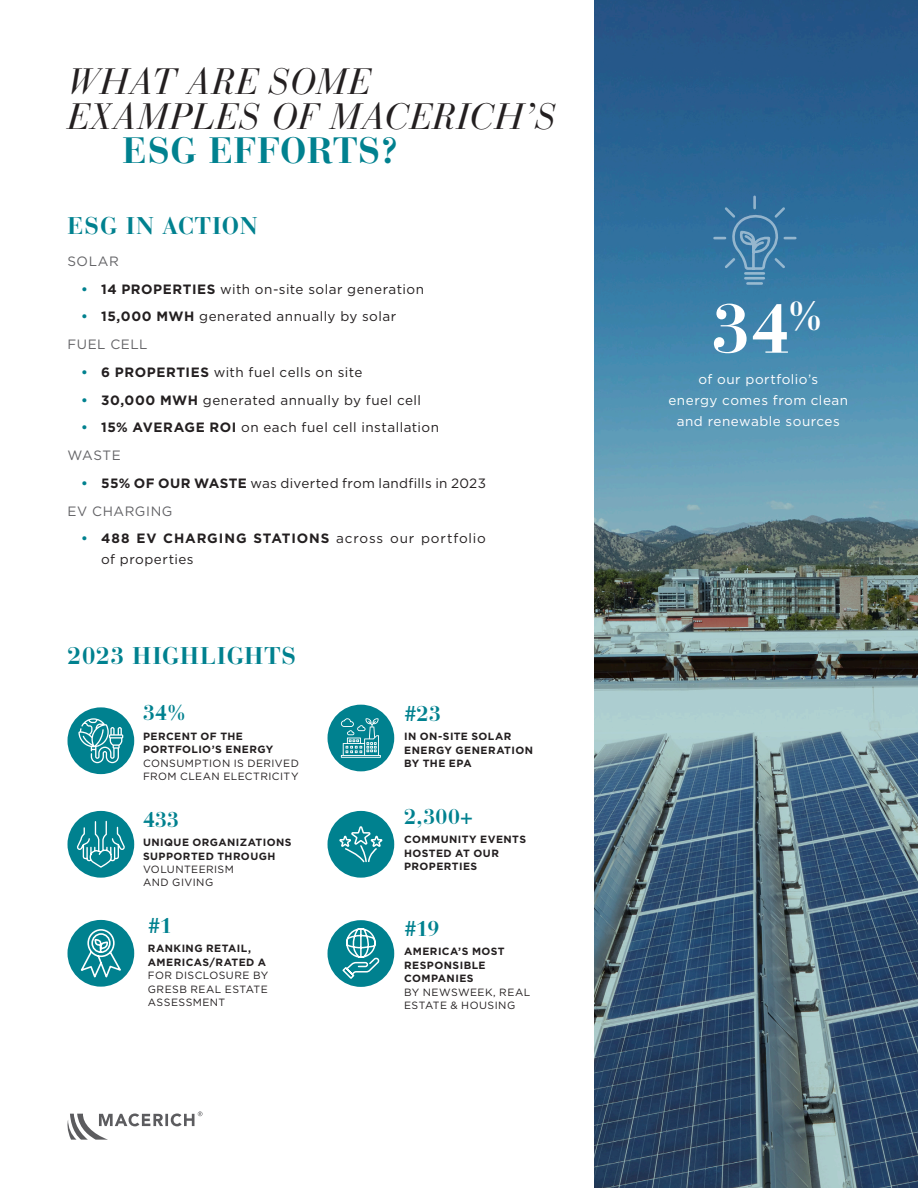
<style>
.page{position:relative;width:918px;height:1188px;background:#fff}
.page>*{position:absolute;margin:0;border:0;box-sizing:border-box;transform-origin:0 0}
.Body_-_Bullets{font:700 69px "Bauer Bodoni Std";color:#fff}
.Body_-_Bullets-2{font:italic 36.45px "Bauer Bodoni Std";letter-spacing:.04em;color:#231f20}
.Body_-_Bullets-3{font:700 36.45px "Bauer Bodoni Std";letter-spacing:.02em;color:#00818f}
.Body_-_Subhead{font:700 24px "Bauer Bodoni Std";letter-spacing:.035em;color:#00818f}
.Body{font:700 21.3px "Bauer Bodoni Std";letter-spacing:.015em;color:#00818f}
.t1{font:13.5px/21px "Gotham";letter-spacing:.03em;color:#231f20}
.Body_-_Bullets-4{font:13.5px/21px "Gotham";letter-spacing:.035em;color:#fff;text-align:center}
.Body_-_Bullets-5{font:13.5px "Gotham";letter-spacing:.04em;color:#636366}
.Body-2{font:700 10.5px/13.5px "Gotham";letter-spacing:.04em;color:#231f20}
.Body-3{font:10.5px/13.5px "Gotham";letter-spacing:.045em;color:#231f20}
.s1{font-weight:700;color:#00818f}
.s2{font-weight:700}
.s3{font-weight:400}
</style>
<div class="page">
<svg style="left:67px;top:1111px;width:136px;height:29px"></svg>
<div style="left:68px;top:811px;width:66px;height:67px;background:#00818f;border-radius:50%"></div>
<div style="left:328px;top:920px;width:66px;height:67px;background:#00818f;border-radius:50%"></div>
<div style="left:68px;top:920px;width:66px;height:67px;background:#00818f;border-radius:50%"></div>
<div style="left:68px;top:707px;width:66px;height:67px;background:#00818f;border-radius:50%"></div>
<svg style="left:78px;top:718px;width:45px;height:45px"></svg>
<div style="left:328px;top:811px;width:66px;height:67px;background:#00818f;border-radius:50%"></div>
<div style="left:328px;top:705px;width:66px;height:66px;background:#00818f;border-radius:50%"></div>
<svg style="left:341px;top:718px;width:40px;height:40px"></svg>
<svg style="left:339px;top:826px;width:44px;height:37px"></svg>
<svg style="left:76px;top:820px;width:49px;height:161px"></svg>
<svg style="left:342px;top:928px;width:38px;height:51px"></svg>
<svg style="left:594px;top:0;width:324px;height:1188px;background:#4a728c"></svg>
<svg style="left:712px;top:194px;width:86px;height:92px;background:#3e7ba6"></svg>
<p class="Body_-_Bullets-2" style="left:68px;top:60px;width:303px">WHAT ARE SOME</p>
<p class="Body_-_Bullets-2" style="left:68px;top:94px;width:489px">EXAMPLES OF MACERICH’S</p>
<p class="Body_-_Bullets-3" style="left:122px;top:129px;width:279px">ESG EFFORTS?</p>
<p class="Body_-_Subhead" style="left:68px;top:211px;width:191px">ESG IN ACTION</p>
<p class="Body_-_Bullets-5" style="left:68px;top:252px;width:53px">SOLAR</p>
<p class="t1" style="left:81px;top:278px;width:345px"><span class="s1">•</span> <span class="s2">14 PROPERTIES</span> with on-site solar generation</p>
<p class="t1" style="left:81px;top:306px;width:317px"><span class="s1">•</span> <span class="s2">15,000 MWH</span> generated annually by solar</p>
<p class="Body_-_Bullets-5" style="left:68px;top:336px;width:82px">FUEL CELL</p>
<p class="t1" style="left:81px;top:361px;width:283px"><span class="s1">•</span> <span class="s2">6 PROPERTIES</span> with fuel cells on site</p>
<p class="t1" style="left:81px;top:389px;width:342px"><span class="s1">•</span> <span class="s2">30,000 MWH</span> generated annually by fuel cell</p>
<p class="t1" style="left:81px;top:417px;width:360px"><span class="s1">•</span> <span class="s2">15% AVERAGE ROI</span> on each fuel cell installation</p>
<p class="Body_-_Bullets-5" style="left:68px;top:447px;width:55px">WASTE</p>
<p class="t1" style="left:81px;top:472px;width:407px"><span class="s1">•</span> <span class="s2">55% OF OUR WASTE</span> was diverted from landfills in 2023</p>
<p class="Body_-_Bullets-5" style="left:68px;top:502px;width:107px">EV CHARGING</p>
<p class="t1" style="left:101px;top:528px;width:386px;text-indent:-20px"><span class="s1">•</span> <span class="s2">488 EV CHARGING STATIONS</span> across our portfolio of properties</p>
<p class="Body_-_Subhead" style="left:68px;top:641px;width:230px">2023 HIGHLIGHTS</p>
<p class="Body" style="left:143px;top:700px;width:46px">34%</p>
<p class="Body-3" style="left:143px;top:729px;width:157px"><span class="s2">PERCENT OF THE<br>PORTFOLIO’S ENERGY<br></span>CONSUMPTION IS DERIVED<br>FROM CLEAN ELECTRICITY</p>
<p class="Body" style="left:143px;top:806px;width:38px">433</p>
<p class="Body-2" style="left:143px;top:836px;width:150px">UNIQUE ORGANIZATIONS<br>SUPPORTED THROUGH<br><span class="s3">VOLUNTEERISM<br>AND GIVING</span></p>
<p class="Body" style="left:148px;top:913px;width:26px">#1</p>
<p class="Body-3" style="left:148px;top:942px;width:122px"><span class="s2">RANKING RETAIL,<br>AMERICAS/RATED A<br></span>FOR DISCLOSURE BY<br>GRESB REAL ESTATE<br>ASSESSMENT</p>
<p class="Body" style="left:404px;top:701px;width:38px">#23</p>
<p class="Body-2" style="left:404px;top:730px;width:130px">IN ON-SITE SOLAR<br>ENERGY GENERATION<br>BY THE EPA</p>
<p class="Body" style="left:404px;top:804px;width:70px">2,300+</p>
<p class="Body-2" style="left:404px;top:833px;width:124px">COMMUNITY EVENTS<br>HOSTED AT OUR<br>PROPERTIES</p>
<p class="Body" style="left:404px;top:916px;width:37px">#19</p>
<p class="Body-2" style="left:404px;top:945px;width:128px">AMERICA’S MOST<br>RESPONSIBLE<br>COMPANIES<br><span class="s3">BY NEWSWEEK, REAL<br>ESTATE &amp; HOUSING</span></p>
<p class="Body_-_Bullets" style="left:712px;top:287px;width:115px">34<sup>%</sup></p>
<p class="Body_-_Bullets-4" style="left:668px;top:369px;width:181px">of our portfolio’s<br>energy comes from clean and renewable sources</p>
</div>
